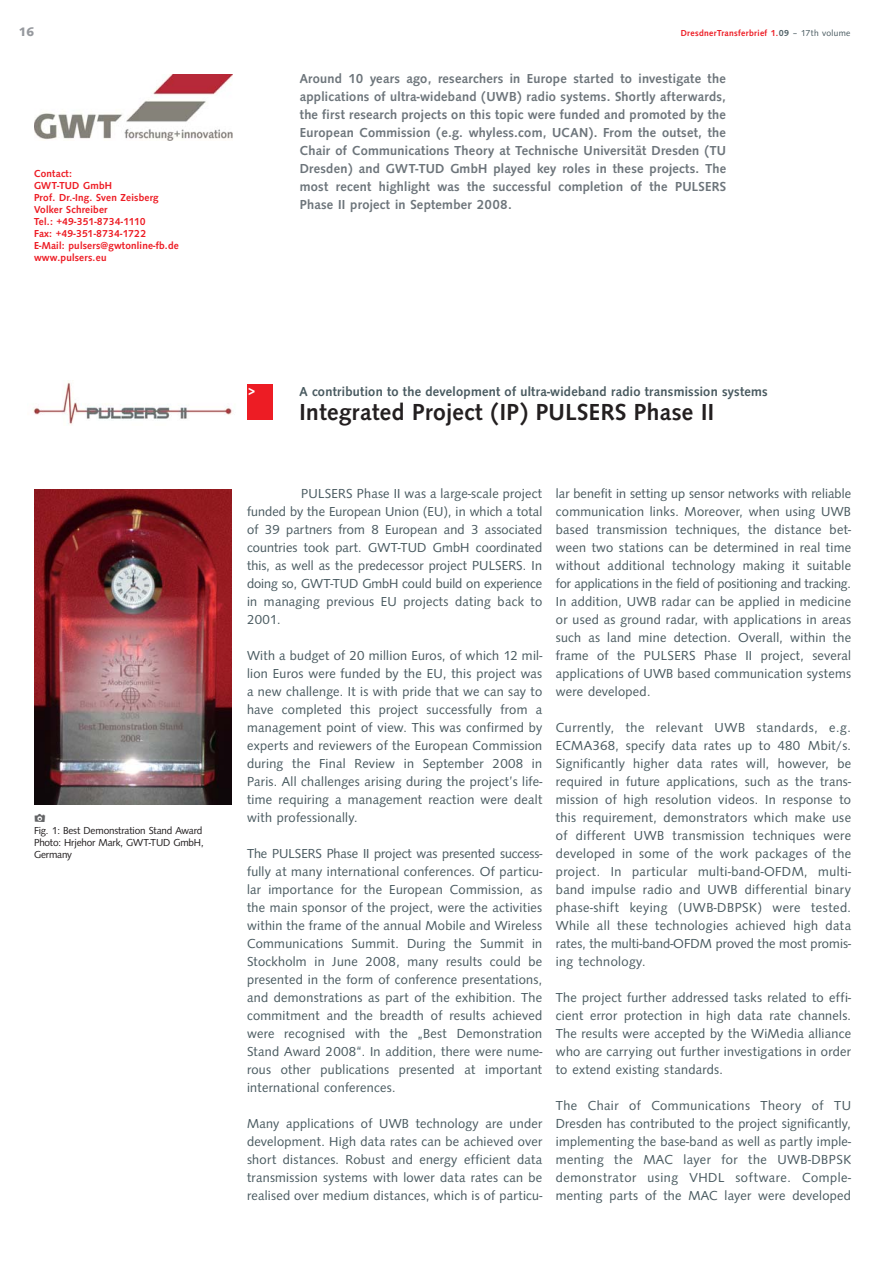
<style>
.page{position:relative;width:893px;height:1263px;background:#fff}
.page>*{position:absolute;margin:0;border:0;box-sizing:border-box;transform-origin:0 0}
.t1{font:500 24px "Syntax D";letter-spacing:.02em;color:#231f20}
.t2{font:13.5px/18px "Syntax D";letter-spacing:.025em;color:#495a60;text-align:justify}
.t3{font:500 13.5px/18px "Syntax D";letter-spacing:.02em;color:#6d757b;text-align:justify}
.t4{font:500 13.5px "Syntax D";letter-spacing:.02em;color:#495a60}
.t5{font:500 13.5px "Syntax D";color:#fff}
.t6{font:700 12.75px "Syntax D";color:#95989d}
.t7{font:500 10.5px/12px "Syntax D";letter-spacing:.02em;color:#ed1c24}
.t8{font:10.5px/12px "Syntax D";letter-spacing:-.01em;color:#231f20}
.t9{font:500 9px "Syntax D";letter-spacing:.04em;color:#ed1c24}
.s1{color:#495a60}
.s2{font-weight:400;color:#495a60}
</style>
<div class="page">
<div style="left:247px;top:385px;width:26px;height:35px;background:#ed1c24"></div>
<img style="left:35px;top:75px;width:197px;height:65px">
<img style="left:33px;top:380px;width:199px;height:45px">
<img style="left:34px;top:489px;width:198px;height:316px">
<p class="t6" style="left:19px;top:26px;width:17px">16</p>
<p class="t9" style="left:681px;top:29px;width:171px">DresdnerTransferbrief 1.<span class="s1">09</span> <span class="s2">– 17th volume</span></p>
<p class="t7" style="left:34px;top:168px;width:146px">Contact:<br>GWT-TUD GmbH<br>Prof. Dr.-Ing. Sven Zeisberg<br>Volker Schreiber<br>Tel.: +49-351-8734-1110<br>Fax: +49-351-8734-1722<br>E-Mail: pulsers@gwtonline-fb.de www.pulsers.eu</p>
<p class="t3" style="left:300px;top:70px;width:428px">Around 10 years ago, researchers in Europe started to investigate the applications of ultra-wideband (UWB) radio systems. Shortly afterwards, the first research projects on this topic were funded and promoted by the European Commission (e.g. whyless.com, UCAN). From the outset, the Chair of Communications Theory at Technische Universität Dresden (TU Dresden) and GWT-TUD GmbH played key roles in these projects. The most recent highlight was the successful completion of the PULSERS Phase II project in September 2008.</p>
<p class="t8" style="left:34px;top:825px;width:171px">Fig. 1: Best Demonstration Stand Award<br>Photo: Hrjehor Mark, GWT-TUD GmbH,<br>Germany</p>
<p class="t5" style="left:249px;top:385px;width:8px">&gt;</p>
<p class="t4" style="left:300px;top:385px;width:470px">A contribution to the development of ultra-wideband radio transmission systems</p>
<h1 class="t1" style="left:300px;top:400px;width:416px">Integrated Project (IP) PULSERS Phase II</h1>
<p class="t2" style="left:247px;top:485px;width:297px;text-indent:54px">PULSERS Phase II was a large-scale project funded by the European Union (EU), in which a total of 39 partners from 8 European and 3 associated countries took part. GWT-TUD GmbH coordinated this, as well as the predecessor project PULSERS. In doing so, GWT-TUD GmbH could build on experience in managing previous EU projects dating back to 2001.</p>
<p class="t2" style="left:247px;top:647px;width:297px">With a budget of 20 million Euros, of which 12 mil&shy;lion Euros were funded by the EU, this project was a new challenge. It is with pride that we can say to have completed this project successfully from a management point of view. This was confirmed by experts and reviewers of the European Commission during the Final Review in September 2008 in Paris. All challenges arising during the project’s life&shy;time requiring a management reaction were dealt with professionally.</p>
<p class="t2" style="left:247px;top:845px;width:297px">The PULSERS Phase II project was presented success&shy;fully at many international conferences. Of particu&shy;lar importance for the European Commission, as the main sponsor of the project, were the activities within the frame of the annual Mobile and Wireless Communications Summit. During the Summit in Stockholm in June 2008, many results could be presented in the form of conference presentations, and demonstrations as part of the exhibition. The commitment and the breadth of results achieved were recognised with the „Best Demonstration Stand Award 2008“. In addition, there were nume&shy;rous other publications presented at important international conferences.</p>
<p class="t2" style="left:247px;top:1115px;width:297px">Many applications of UWB technology are under development. High data rates can be achieved over short distances. Robust and energy efficient data transmission systems with lower data rates can be realised over medium distances, which is of particu-</p>
<p class="t2" style="left:556px;top:485px;width:297px">lar benefit in setting up sensor networks with reliable communication links. Moreover, when using UWB based transmission techniques, the distance bet&shy;ween two stations can be determined in real time without additional technology making it suitable for applications in the field of positioning and tracking.<br>In addition, UWB radar can be applied in medicine or used as ground radar, with applications in areas such as land mine detection. Overall, within the frame of the PULSERS Phase II project, several applications of UWB based communication systems were developed.</p>
<p class="t2" style="left:556px;top:719px;width:297px">Currently, the relevant UWB standards, e.g.<br>ECMA368, specify data rates up to 480 Mbit/s.<br>Significantly higher data rates will, however, be required in future applications, such as the trans&shy;mission of high resolution videos. In response to this requirement, demonstrators which make use of different UWB transmission techniques were developed in some of the work packages of the project. In particular multi-band-OFDM, multi&shy;band impulse radio and UWB differential binary phase-shift keying (UWB-DBPSK) were tested.<br>While all these technologies achieved high data rates, the multi-band-OFDM proved the most promis&shy;ing technology.</p>
<p class="t2" style="left:556px;top:989px;width:297px">The project further addressed tasks related to effi&shy;cient error protection in high data rate channels.<br>The results were accepted by the WiMedia alliance who are carrying out further investigations in order to extend existing standards.</p>
<p class="t2" style="left:556px;top:1097px;width:297px">The Chair of Communications Theory of TU Dresden has contributed to the project significantly, implementing the base-band as well as partly imple&shy;menting the MAC layer for the UWB-DBPSK demonstrator using VHDL software. Comple&shy;menting parts of the MAC layer were developed</p>
</div>
